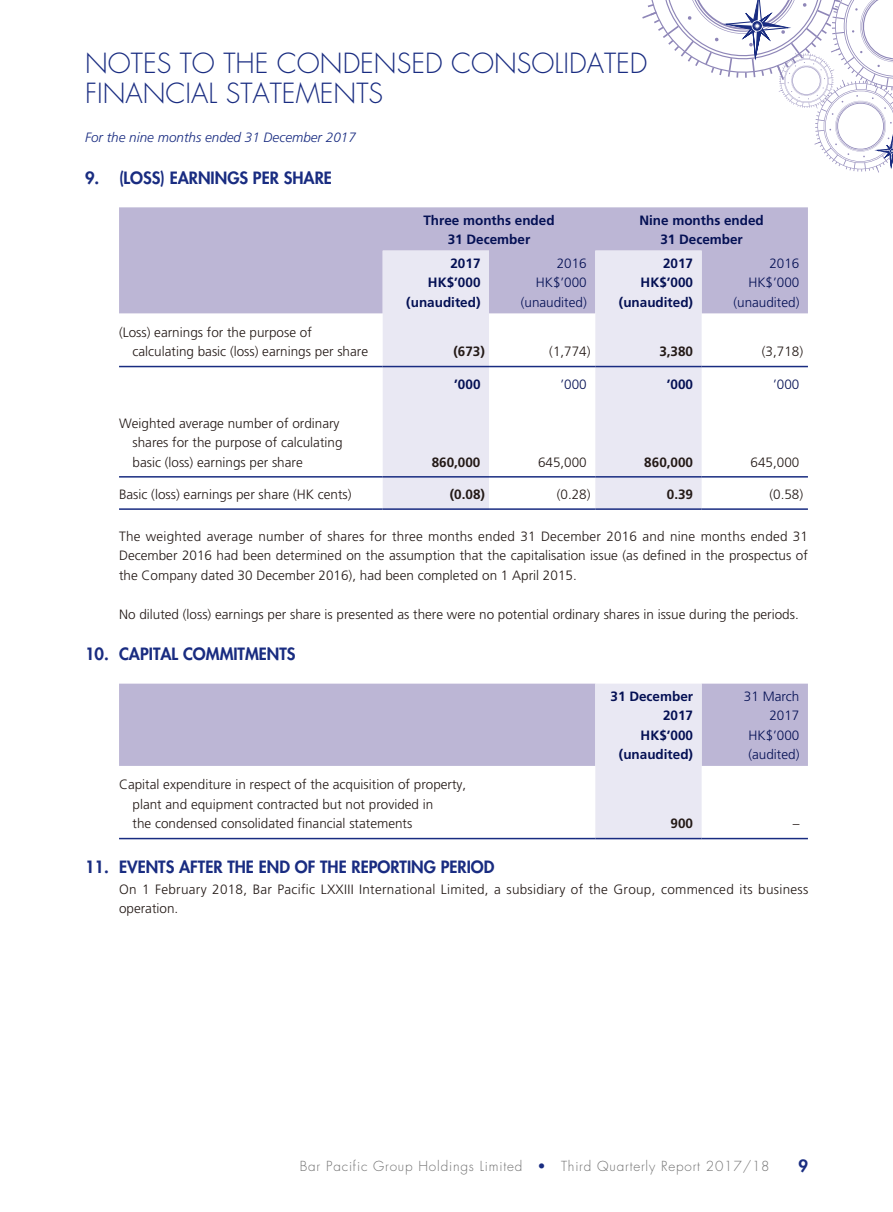
<style>
.page{position:relative;width:893px;height:1212px;background:#fff}
.page>*{position:absolute;margin:0;border:0;box-sizing:border-box;transform-origin:0 0}
.t1{font:300 27px/30px "Futura Std";color:#192c81}
.t2{font:800 16.5px "Futura Std";color:#192c81}
.t3{font:300 13.5px/19.5px "Frutiger LT Std";color:#231916}
.t4{font:700 13.5px/19.5px "Frutiger LT Std";color:#041054;text-align:center}
.t5{font:300 13.5px/19.5px "Frutiger LT Std";letter-spacing:.02em;color:#231916}
.t6{font:300 13.5px "Frutiger LT Std";color:#041054}
.t7{font:300 13.5px "Futura Std";letter-spacing:.06em;color:#727272}
.t8{font:700 13.5px "Frutiger LT Std";color:#231916}
.t9{font:italic 300 13.5px "Frutiger LT Std";color:#192c81}
.s1{color:#192c81}
</style>
<div class="page">
<svg style="left:642px;top:0;width:251px;height:173px"></svg>
<div style="left:119px;top:207px;width:689px;height:106px;background:#bcb6d5"></div>
<div style="left:383px;top:251px;width:106px;height:257px;background:#e9e8f3"></div>
<div style="left:595px;top:251px;width:107px;height:257px;background:#e9e8f3"></div>
<hr style="left:119px;top:366px;width:264px;height:1px;background:#192c81">
<hr style="left:383px;top:366px;width:106px;height:1px;background:#192c81">
<hr style="left:489px;top:366px;width:106px;height:1px;background:#192c81">
<hr style="left:595px;top:366px;width:107px;height:1px;background:#192c81">
<hr style="left:702px;top:366px;width:106px;height:1px;background:#192c81">
<hr style="left:119px;top:476px;width:264px;height:2px;background:#192c81">
<hr style="left:383px;top:476px;width:106px;height:2px;background:#192c81">
<hr style="left:489px;top:476px;width:106px;height:2px;background:#192c81">
<hr style="left:595px;top:476px;width:107px;height:2px;background:#192c81">
<hr style="left:702px;top:476px;width:106px;height:2px;background:#192c81">
<hr style="left:119px;top:508px;width:264px;height:2px;background:#192c81">
<hr style="left:383px;top:508px;width:106px;height:2px;background:#192c81">
<hr style="left:489px;top:508px;width:106px;height:2px;background:#192c81">
<hr style="left:595px;top:508px;width:107px;height:2px;background:#192c81">
<hr style="left:702px;top:508px;width:106px;height:2px;background:#192c81">
<div style="left:119px;top:684px;width:689px;height:82px;background:#bcb6d5"></div>
<div style="left:595px;top:684px;width:107px;height:154px;background:#e9e8f3"></div>
<hr style="left:119px;top:838px;width:476px;height:1px;background:#192c81">
<hr style="left:595px;top:838px;width:107px;height:1px;background:#192c81">
<hr style="left:702px;top:838px;width:106px;height:1px;background:#192c81">
<h1 class="t1" style="left:85px;top:49px;width:564px">NOTES TO THE CONDENSED CONSOLIDATED<br>FINANCIAL STATEMENTS</h1>
<p class="t9" style="left:85px;top:130px;width:272px">For the nine months ended 31 December 2017</p>
<p class="t2" style="left:85px;top:167px;width:248px">9. (LOSS) EARNINGS PER SHARE</p>
<p class="t3" style="left:133px;top:323px;width:237px;text-indent:-13px">(Loss) earnings for the purpose of calculating basic (loss) earnings per share</p>
<p class="t3" style="left:133px;top:413px;width:212px;text-indent:-13px">Weighted average number of ordinary shares for the purpose of calculating basic (loss) earnings per share</p>
<p class="t4" style="left:423px;top:210px;width:133px">Three months ended<br>31 December</p>
<p class="t4" style="left:639px;top:210px;width:126px">Nine months ended<br>31 December</p>
<p class="t4" style="left:450px;top:253px;width:32px">2017</p>
<p class="t6" style="left:557px;top:255px;width:32px">2016</p>
<p class="t4" style="left:663px;top:253px;width:32px">2017</p>
<p class="t6" style="left:769px;top:255px;width:32px">2016</p>
<p class="t4" style="left:428px;top:273px;width:54px">HK$’000</p>
<p class="t6" style="left:536px;top:275px;width:53px">HK$’000</p>
<p class="t4" style="left:641px;top:273px;width:54px">HK$’000</p>
<p class="t6" style="left:748px;top:275px;width:53px">HK$’000</p>
<p class="t4" style="left:406px;top:292px;width:76px">(unaudited)</p>
<p class="t6" style="left:521px;top:294px;width:68px">(unaudited)</p>
<p class="t4" style="left:619px;top:292px;width:76px">(unaudited)</p>
<p class="t6" style="left:733px;top:294px;width:68px">(unaudited)</p>
<p class="t8" style="left:453px;top:344px;width:33px">(673)</p>
<p class="t3" style="left:549px;top:342px;width:43px">(1,774)</p>
<p class="t8" style="left:659px;top:344px;width:35px">3,380</p>
<p class="t3" style="left:762px;top:342px;width:43px">(3,718)</p>
<p class="t4" style="left:454px;top:374px;width:28px">’000</p>
<p class="t6" style="left:560px;top:376px;width:28px">’000</p>
<p class="t4" style="left:667px;top:374px;width:28px">’000</p>
<p class="t6" style="left:773px;top:376px;width:28px">’000</p>
<p class="t8" style="left:432px;top:454px;width:50px">860,000</p>
<p class="t3" style="left:538px;top:452px;width:50px">645,000</p>
<p class="t8" style="left:644px;top:454px;width:50px">860,000</p>
<p class="t3" style="left:751px;top:452px;width:50px">645,000</p>
<p class="t3" style="left:119px;top:485px;width:234px">Basic (loss) earnings per share (HK cents)</p>
<p class="t8" style="left:450px;top:486px;width:37px">(0.08)</p>
<p class="t3" style="left:557px;top:485px;width:35px">(0.28)</p>
<p class="t8" style="left:667px;top:486px;width:28px">0.39</p>
<p class="t3" style="left:769px;top:485px;width:35px">(0.58)</p>
<p class="t3" style="left:119px;top:526px;width:691px;text-align:justify">The weighted average number of shares for three months ended 31 December 2016 and nine months ended 31<br>December 2016 had been determined on the assumption that the capitalisation issue (as defined in the prospectus of the Company dated 30 December 2016), had been completed on 1 April 2015.</p>
<p class="t3" style="left:119px;top:604px;width:681px">No diluted (loss) earnings per share is presented as there were no potential ordinary shares in issue during the periods.</p>
<p class="t2" style="left:85px;top:643px;width:212px">10. CAPITAL COMMITMENTS</p>
<p class="t4" style="left:611px;top:686px;width:84px">31 December</p>
<p class="t6" style="left:744px;top:688px;width:57px">31 March</p>
<p class="t4" style="left:663px;top:706px;width:32px">2017</p>
<p class="t6" style="left:769px;top:708px;width:32px">2017</p>
<p class="t4" style="left:641px;top:725px;width:54px">HK$’000</p>
<p class="t6" style="left:748px;top:727px;width:53px">HK$’000</p>
<p class="t4" style="left:619px;top:745px;width:76px">(unaudited)</p>
<p class="t6" style="left:748px;top:747px;width:53px">(audited)</p>
<p class="t3" style="left:133px;top:775px;width:335px;text-indent:-13px">Capital expenditure in respect of the acquisition of property, plant and equipment contracted but not provided in<br>the condensed consolidated financial statements</p>
<p class="t8" style="left:671px;top:816px;width:24px">900</p>
<p class="t3" style="left:793px;top:814px;width:8px">–</p>
<p class="t2" style="left:85px;top:856px;width:411px">11. EVENTS AFTER THE END OF THE REPORTING PERIOD</p>
<p class="t5" style="left:119px;top:879px;width:691px">On 1 February 2018, Bar Pacific LXXIII International Limited, a subsidiary of the Group, commenced its business operation.</p>
<p class="t7" style="left:300px;top:1157px;width:471px">Bar Pacific Group Holdings Limited <span class="s1">•</span> Third Quarterly Report 2017/18</p>
<p class="t2" style="left:798px;top:1155px;width:11px">9</p>
</div>
